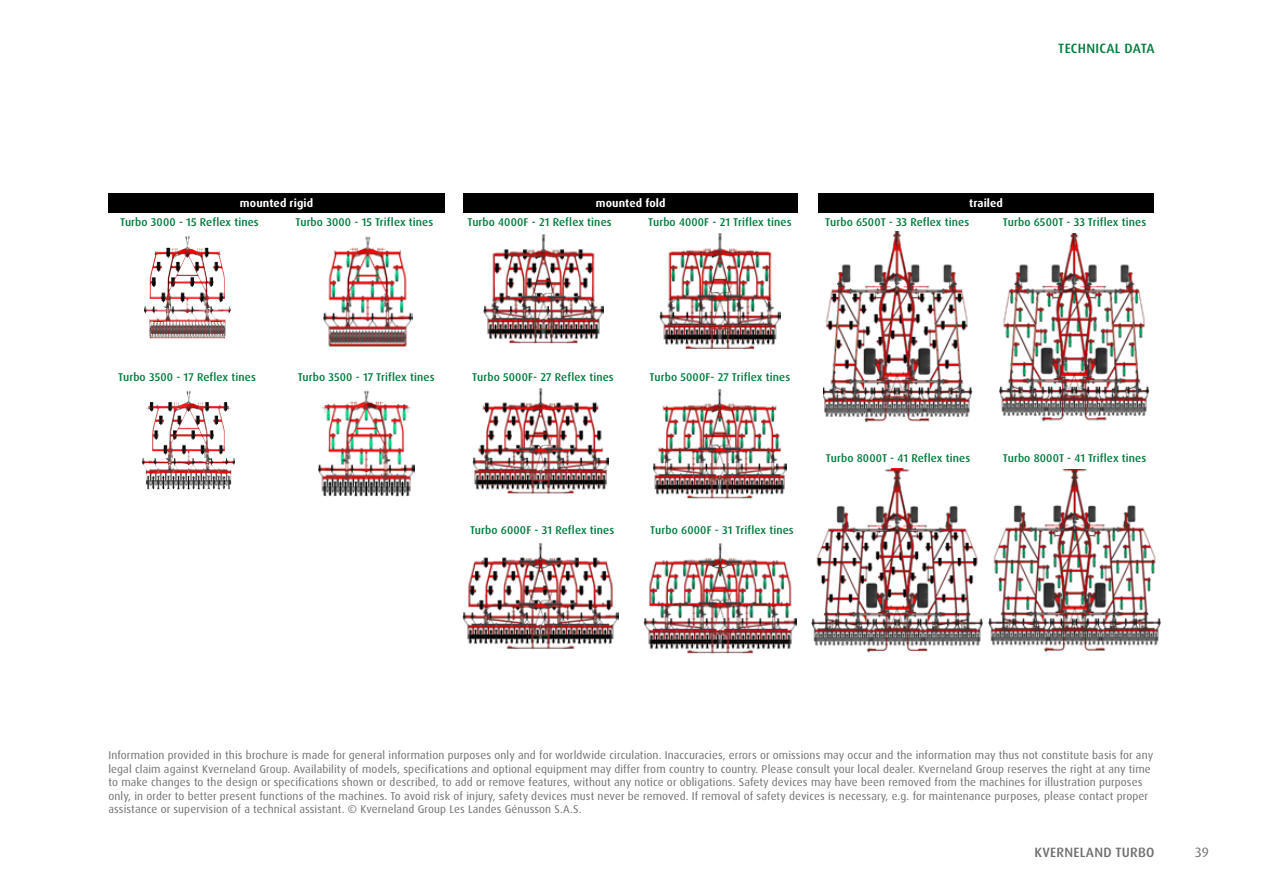
<style>
.page{position:relative;width:1263px;height:893px;background:#fff}
.page>*{position:absolute;margin:0;border:0;box-sizing:border-box;transform-origin:0 0}
.t1{font:500 13.5px "Dax Pro";letter-spacing:.02em;color:#706f6f}
.t2{font:500 13.5px "Dax Pro";letter-spacing:.02em;color:#007b3d}
.t3{font:13.5px "Dax Pro";color:#706f6f}
.t4{font:11.25px/13.5px "Dax Pro";letter-spacing:.01em;color:#706f6f}
.t5{font:500 11.25px "Dax Pro";letter-spacing:.01em;color:#007b3d}
.t6{font:700 11.25px "Dax Pro";letter-spacing:.01em;color:#fff}
</style>
<div class="page">
<img style="left:152px;top:236px;width:36px;height:30px">
<img style="left:483px;top:234px;width:120px;height:109px">
<img style="left:472px;top:388px;width:137px;height:106px">
<img style="left:462px;top:542px;width:156px;height:107px">
<img style="left:142px;top:390px;width:47px;height:78px">
<img style="left:824px;top:232px;width:149px;height:191px">
<img style="left:319px;top:390px;width:95px;height:106px">
<img style="left:323px;top:236px;width:89px;height:111px">
<img style="left:659px;top:233px;width:122px;height:116px">
<img style="left:653px;top:389px;width:134px;height:109px">
<img style="left:644px;top:543px;width:152px;height:111px">
<img style="left:811px;top:469px;width:172px;height:184px">
<img style="left:999px;top:234px;width:151px;height:188px">
<img style="left:988px;top:470px;width:173px;height:182px">
<div style="left:108px;top:193px;width:337px;height:20px;background:#000"></div>
<div style="left:463px;top:193px;width:335px;height:20px;background:#000"></div>
<div style="left:818px;top:193px;width:336px;height:20px;background:#000"></div>
<p class="t2" style="left:1058px;top:40px;width:98px">TECHNICAL DATA</p>
<p class="t6" style="left:240px;top:195px;width:75px">mounted rigid</p>
<p class="t6" style="left:596px;top:195px;width:71px">mounted fold</p>
<p class="t6" style="left:969px;top:195px;width:35px">trailed</p>
<p class="t5" style="left:120px;top:215px;width:140px">Turbo 3000 - 15 Reflex tines</p>
<p class="t5" style="left:467px;top:215px;width:146px">Turbo 4000F - 21 Reflex tines</p>
<p class="t5" style="left:295px;top:215px;width:139px">Turbo 3000 - 15 Triflex tines</p>
<p class="t5" style="left:648px;top:215px;width:145px">Turbo 4000F - 21 Triflex tines</p>
<p class="t5" style="left:825px;top:215px;width:146px">Turbo 6500T - 33 Reflex tines</p>
<p class="t5" style="left:1003px;top:215px;width:145px">Turbo 6500T - 33 Triflex tines</p>
<p class="t5" style="left:118px;top:370px;width:139px">Turbo 3500 - 17 Reflex tines</p>
<p class="t5" style="left:298px;top:370px;width:138px">Turbo 3500 - 17 Triflex tines</p>
<p class="t5" style="left:472px;top:370px;width:143px">Turbo 5000F- 27 Reflex tines</p>
<p class="t5" style="left:470px;top:523px;width:146px">Turbo 6000F - 31 Reflex tines</p>
<p class="t5" style="left:650px;top:370px;width:142px">Turbo 5000F- 27 Triflex tines</p>
<p class="t5" style="left:650px;top:523px;width:145px">Turbo 6000F - 31 Triflex tines</p>
<p class="t5" style="left:826px;top:451px;width:146px">Turbo 8000T - 41 Reflex tines</p>
<p class="t5" style="left:1003px;top:451px;width:145px">Turbo 8000T - 41 Triflex tines</p>
<p class="t4" style="left:108px;top:748px;width:1046px">Information provided in this brochure is made for general information purposes only and for worldwide circulation. Inaccuracies, errors or omissions may occur and the information may thus not constitute basis for any legal claim against Kverneland Group. Availability of models, specifications and optional equipment may differ from country to country. Please consult your local dealer. Kverneland Group reserves the right at any time to make changes to the design or specifications shown or described, to add or remove features, without any notice or obligations. Safety devices may have been removed from the machines for illustration purposes only, in order to better present functions of the machines. To avoid risk of injury, safety devices must never be removed. If removal of safety devices is necessary, e.g. for maintenance purposes, please contact proper assistance or supervision of a technical assistant. © Kverneland Group Les Landes Génusson S.A.S.</p>
<p class="t1" style="left:1034px;top:843px;width:122px">KVERNELAND TURBO</p>
<p class="t3" style="left:1195px;top:843px;width:15px">39</p>
</div>
